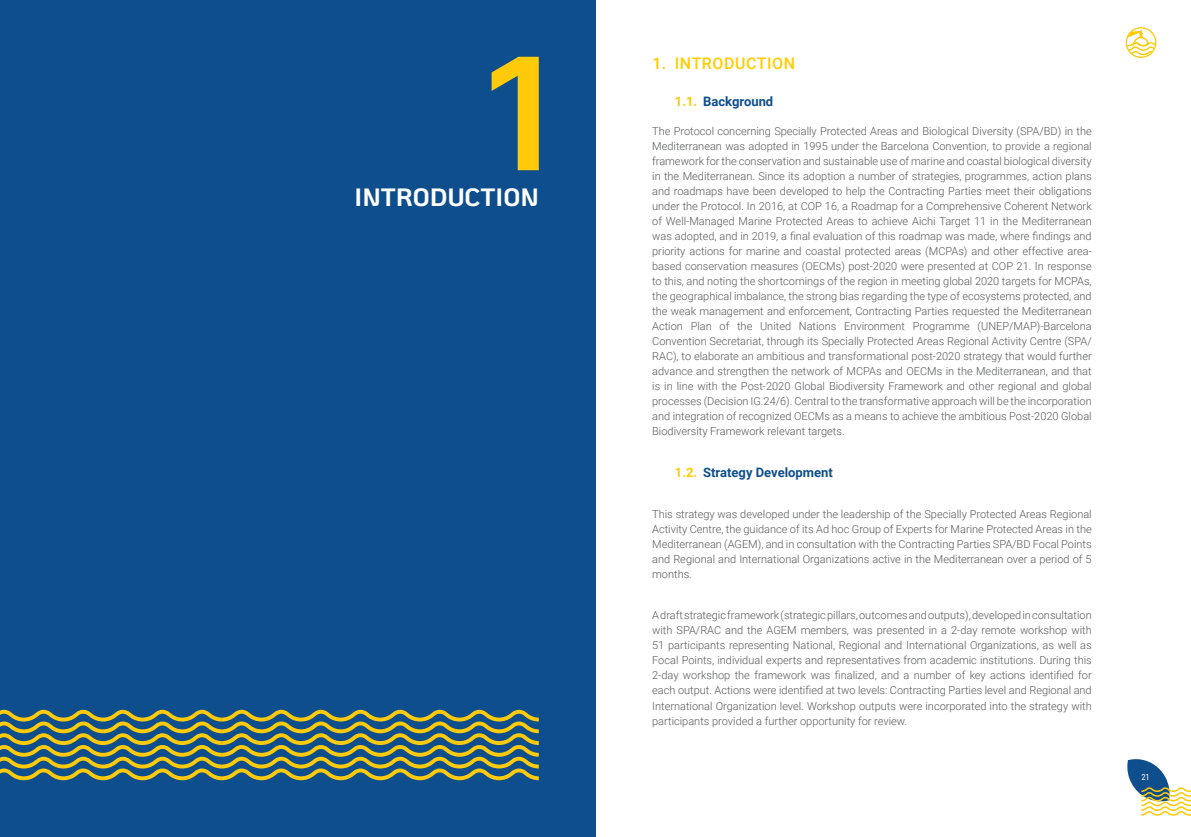
<style>
.page{position:relative;width:1191px;height:837px;background:#fff}
.page>*{position:absolute;margin:0;border:0;box-sizing:border-box;transform-origin:0 0}
.t1{font:700 25px "Ko Ho";color:#fff}
.sous_titre_X{font:500 16px "Roboto";letter-spacing:.035em;color:#fc0}
.TXT_STD{font:700 13px "Roboto";color:#0f4e8c}
.sous_titre_X_X{font:700 13px "Roboto";color:#0f4e8c}
.TXT_STD-2{font:300 11px/15px "Roboto";color:#57585a;text-align:justify}
.t2{font:8.5px "Roboto Condensed";color:#fff}
.s1{color:#fc0}
</style>
<div class="page">
<svg style="left:1127px;top:759px;width:64px;height:56px"></svg>
<div style="left:1125px;top:27px;width:31px;height:31px;border:1px solid #fdcb0a;border-radius:50%"></div>
<svg style="left:1126px;top:30px;width:29px;height:25px"></svg>
<div style="left:0;top:0;width:595px;height:836px;background:#0f4e8c"></div>
<svg style="left:491px;top:57px;width:48px;height:113px"></svg>
<svg style="left:0;top:709px;width:539px;height:72px"></svg>
<p class="t1" style="left:354px;top:176px;width:186px">INTRODUCTION</p>
<p class="sous_titre_X" style="left:652px;top:52px;width:144px">1. INTRODUCTION</p>
<p class="sous_titre_X_X" style="left:675px;top:92px;width:100px"><span class="s1">1.1.</span> Background</p>
<p class="TXT_STD-2" style="left:652px;top:123px;width:441px">The Protocol concerning Specially Protected Areas and Biological Diversity (SPA/BD) in the Mediterranean was adopted in 1995 under the Barcelona Convention, to provide a regional framework for the conservation and sustainable use of marine and coastal biological diversity in the Mediterranean. Since its adoption a number of strategies, programmes, action plans and roadmaps have been developed to help the Contracting Parties meet their obligations under the Protocol. In 2016, at COP 16, a Roadmap for a Comprehensive Coherent Network of Well-Managed Marine Protected Areas to achieve Aichi Target 11 in the Mediterranean was adopted, and in 2019, a final evaluation of this roadmap was made, where findings and priority actions for marine and coastal protected areas (MCPAs) and other effective area&shy;based conservation measures (OECMs) post-2020 were presented at COP 21. In response to this, and noting the shortcomings of the region in meeting global 2020 targets for MCPAs, the geographical imbalance, the strong bias regarding the type of ecosystems protected, and the weak management and enforcement, Contracting Parties requested the Mediterranean Action Plan of the United Nations Environment Programme (UNEP/MAP)-Barcelona Convention Secretariat, through its Specially Protected Areas Regional Activity Centre (SPA/ RAC), to elaborate an ambitious and transformational post-2020 strategy that would further advance and strengthen the network of MCPAs and OECMs in the Mediterranean, and that is in line with the Post-2020 Global Biodiversity Framework and other regional and global processes (Decision IG.24/6). Central to the transformative approach will be the incorporation and integration of recognized OECMs as a means to achieve the ambitious Post-2020 Global Biodiversity Framework relevant targets.</p>
<p class="TXT_STD" style="left:675px;top:462px;width:159px"><span class="s1">1.2.</span> Strategy Development</p>
<p class="TXT_STD-2" style="left:652px;top:506px;width:441px">This strategy was developed under the leadership of the Specially Protected Areas Regional Activity Centre, the guidance of its Ad hoc Group of Experts for Marine Protected Areas in the Mediterranean (AGEM), and in consultation with the Contracting Parties SPA/BD Focal Points and Regional and International Organizations active in the Mediterranean over a period of 5 months.</p>
<p class="TXT_STD-2" style="left:652px;top:607px;width:441px">A draft strategic framework (strategic pillars, outcomes and outputs), developed in consultation with SPA/RAC and the AGEM members, was presented in a 2-day remote workshop with 51 participants representing National, Regional and International Organizations, as well as Focal Points, individual experts and representatives from academic institutions. During this 2-day workshop the framework was finalized, and a number of key actions identified for each output. Actions were identified at two levels: Contracting Parties level and Regional and International Organization level. Workshop outputs were incorporated into the strategy with participants provided a further opportunity for review.</p>
<p class="t2" style="left:1141px;top:771px;width:10px">21</p>
</div>
